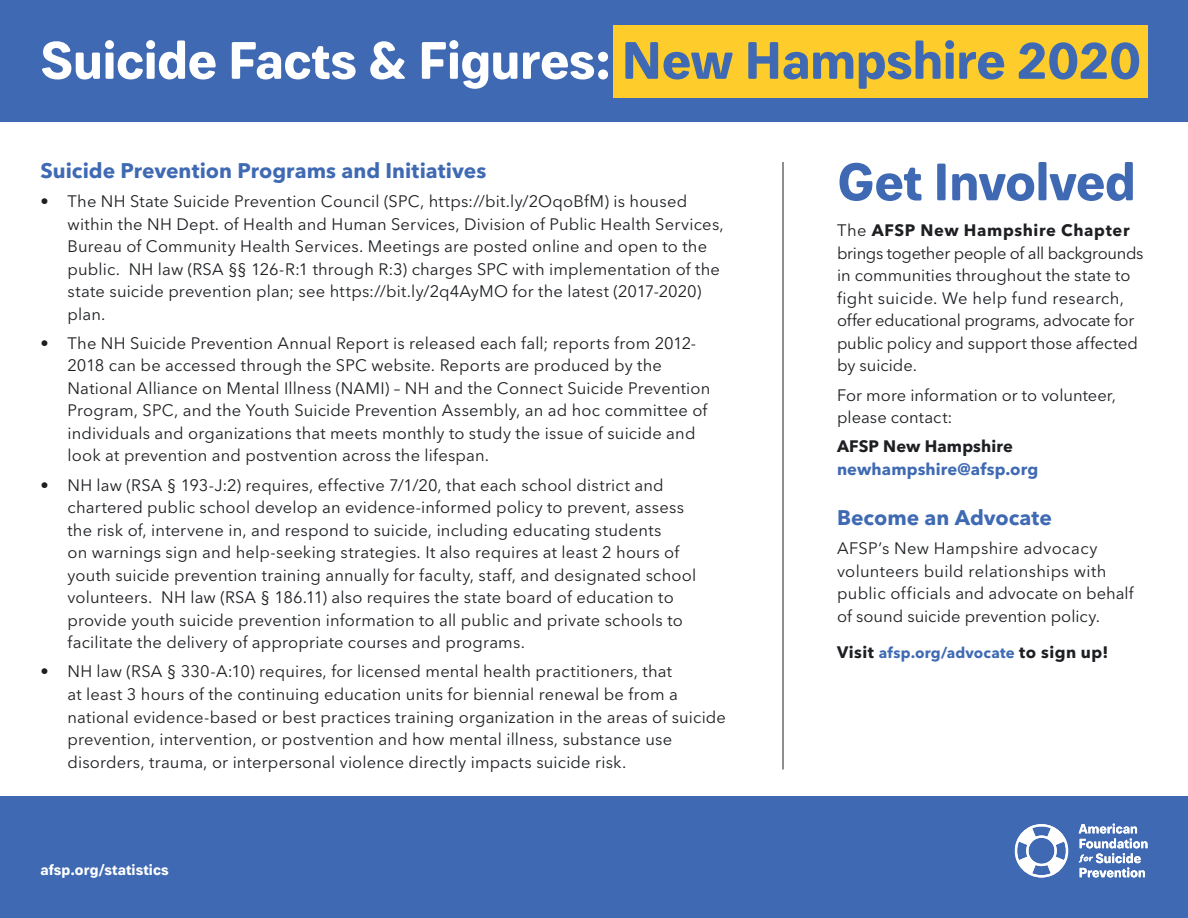
<style>
.page{position:relative;width:1188px;height:918px;background:#fff}
.page>*{position:absolute;margin:0;border:0;box-sizing:border-box;transform-origin:0 0}
.t1{font:700 52.5px "Paul Grotesk Soft";letter-spacing:-.01em;color:#fff}
.t2{font:700 52.5px "Paul Grotesk Soft";letter-spacing:-.01em;color:#3f6ab3}
.t3{font:700 21px "Avenir Next LT Pro";letter-spacing:.005em;color:#3f6ab3}
.t4{font:16.5px/22.5px "Avenir Next LT Pro";letter-spacing:.01em;color:#1d1f22}
.t5{font:16.5px/22.5px "Avenir Next LT Pro";letter-spacing:-.01em;color:#1d1f22}
.t6{font:700 16.5px "Avenir Next LT Pro";letter-spacing:.01em;color:#3f6ab3}
.t7{font:700 16.5px "Avenir Next LT Pro";letter-spacing:.01em;color:#1d1f22}
.t8{font:700 15px "Avenir Next LT Pro";letter-spacing:.015em;color:#3f6ab3}
.t9{font:700 15px "Paul Grotesk Soft";letter-spacing:.005em;color:#fff}
.s1{color:#3f6ab3}
.s2{font-weight:700}
.s3{font-size:16.5px;color:#1d1f22}
</style>
<div class="page">
<div style="left:0;top:796px;width:1188px;height:122px;background:#3f6ab3"></div>
<svg style="left:1079px;top:823px;width:69px;height:54px"></svg>
<svg style="left:1014px;top:824px;width:55px;height:54px"></svg>
<div style="left:0;top:0;width:1188px;height:122px;background:#3f6ab3"></div>
<div style="left:613px;top:26px;width:535px;height:72px;background:#ffcd2b"></div>
<hr style="left:783px;top:162px;width:1px;height:608px;background:#1d1f22">
<h1 class="t1" style="left:40px;top:29px;width:1102px">Suicide Facts &amp; Figures: <span class="s1">New Hampshire 2020</span></h1>
<p class="t3" style="left:40px;top:158px;width:447px">Suicide Prevention Programs and Initiatives</p>
<p class="t4" style="left:67px;top:190px;width:658px;text-indent:-27px">• The NH State Suicide Prevention Council (SPC, https://bit.ly/2OqoBfM) is housed within the NH Dept. of Health and Human Services, Division of Public Health Services, Bureau of Community Health Services. Meetings are posted online and open to the public. NH law (RSA §§ 126-R:1 through R:3) charges SPC with implementation of the state suicide prevention plan; see https://bit.ly/2q4AyMO for the latest (2017-2020) plan.</p>
<p class="t4" style="left:67px;top:332px;width:644px;text-indent:-27px">• The NH Suicide Prevention Annual Report is released each fall; reports from 2012- 2018 can be accessed through the SPC website. Reports are produced by the National Alliance on Mental Illness (NAMI) – NH and the Connect Suicide Prevention Program, SPC, and the Youth Suicide Prevention Assembly, an ad hoc committee of individuals and organizations that meets monthly to study the issue of suicide and look at prevention and postvention across the lifespan.</p>
<p class="t4" style="left:67px;top:474px;width:630px;text-indent:-27px">• NH law (RSA § 193-J:2) requires, effective 7/1/20, that each school district and chartered public school develop an evidence-informed policy to prevent, assess the risk of, intervene in, and respond to suicide, including educating students<br>on warnings sign and help-seeking strategies. It also requires at least 2 hours of youth suicide prevention training annually for faculty, staff, and designated school volunteers. NH law (RSA § 186.11) also requires the state board of education to provide youth suicide prevention information to all public and private schools to facilitate the delivery of appropriate courses and programs.</p>
<p class="t4" style="left:67px;top:661px;width:660px;text-indent:-27px">• NH law (RSA § 330-A:10) requires, for licensed mental health practitioners, that<br>at least 3 hours of the continuing education units for biennial renewal be from a national evidence-based or best practices training organization in the areas of suicide prevention, intervention, or postvention and how mental illness, substance use disorders, trauma, or interpersonal violence directly impacts suicide risk.</p>
<p class="t9" style="left:40px;top:861px;width:130px">afsp.org/statistics</p>
<h1 class="t2" style="left:837px;top:151px;width:300px">Get Involved</h1>
<p class="t5" style="left:837px;top:219px;width:308px">The <span class="s2">AFSP New Hampshire Chapter </span>brings together people of all backgrounds in communities throughout the state to fight suicide. We help fund research, offer educational programs, advocate for public policy and support those affected by suicide.</p>
<p class="t4" style="left:837px;top:384px;width:280px">For more information or to volunteer, please contact:</p>
<p class="t7" style="left:837px;top:436px;width:178px">AFSP New Hampshire</p>
<p class="t6" style="left:837px;top:459px;width:203px">newhampshire@afsp.org</p>
<p class="t3" style="left:837px;top:505px;width:217px">Become an Advocate</p>
<p class="t4" style="left:837px;top:537px;width:298px">AFSP’s New Hampshire advocacy volunteers build relationships with public officials and advocate on behalf of sound suicide prevention policy.</p>
<p class="t8" style="left:837px;top:643px;width:273px"><span class="s3">Visit</span> afsp.org/advocate <span class="s3">to sign up!</span></p>
</div>
